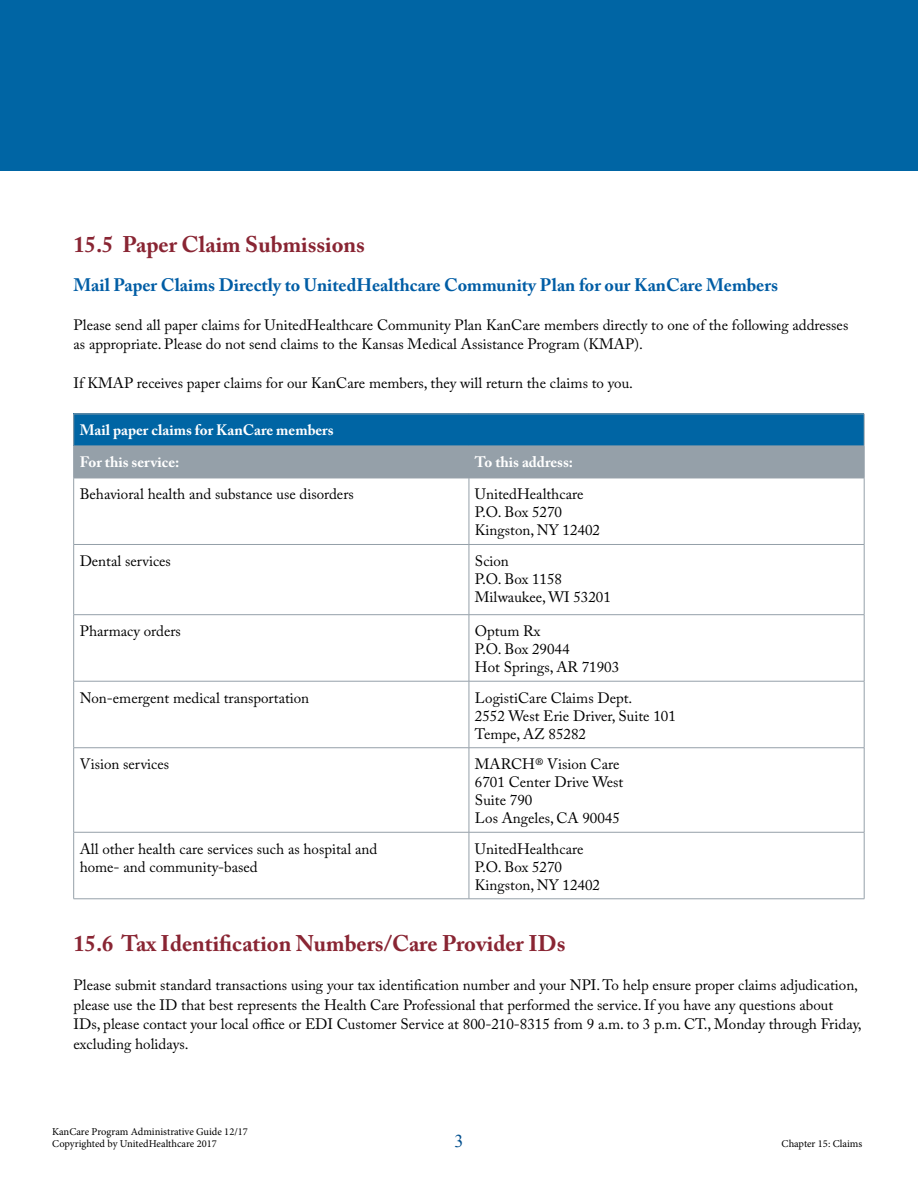
<style>
.page{position:relative;width:918px;height:1188px;background:#fff}
.page>*{position:absolute;margin:0;border:0;box-sizing:border-box;transform-origin:0 0}
.t1{font:700 22.5px "Adobe Caslon Pro";color:#892533}
.t2{font:700 18px "Adobe Caslon Pro";color:#005da5}
.t3{font:18px "Times New Roman";color:#004e8d}
.t4{font:15px/18px "Adobe Caslon Pro";color:#000}
.t5{font:700 15px/32.1px "Adobe Caslon Pro";color:#fff}
.t6{font:10.5px/12.6px "Minion Pro";color:#000}
</style>
<div class="page">
<div style="left:0;top:0;width:918px;height:171px;background:#0065a4"></div>
<div style="left:74px;top:414px;width:790px;height:32px;background:#0065a4"></div>
<div style="left:74px;top:447px;width:790px;height:31px;background:#95a0a9"></div>
<hr style="left:74px;top:414px;width:395px;height:1px;background:#95a0a9">
<hr style="left:73px;top:414px;width:1px;height:32px;background:#95a0a9">
<hr style="left:469px;top:414px;width:395px;height:1px;background:#95a0a9">
<hr style="left:864px;top:414px;width:1px;height:32px;background:#95a0a9">
<hr style="left:74px;top:446px;width:395px;height:1px;background:#95a0a9">
<hr style="left:73px;top:446px;width:1px;height:32px;background:#95a0a9">
<hr style="left:469px;top:446px;width:395px;height:1px;background:#95a0a9">
<hr style="left:469px;top:446px;width:1px;height:32px;background:#95a0a9">
<hr style="left:864px;top:446px;width:1px;height:32px;background:#95a0a9">
<hr style="left:74px;top:478px;width:395px;height:1px;background:#95a0a9">
<hr style="left:73px;top:478px;width:1px;height:66px;background:#95a0a9">
<hr style="left:469px;top:478px;width:395px;height:1px;background:#95a0a9">
<hr style="left:469px;top:478px;width:1px;height:66px;background:#95a0a9">
<hr style="left:864px;top:478px;width:1px;height:66px;background:#95a0a9">
<hr style="left:74px;top:544px;width:395px;height:1px;background:#95a0a9">
<hr style="left:73px;top:545px;width:1px;height:70px;background:#95a0a9">
<hr style="left:469px;top:544px;width:395px;height:1px;background:#95a0a9">
<hr style="left:469px;top:545px;width:1px;height:70px;background:#95a0a9">
<hr style="left:864px;top:545px;width:1px;height:70px;background:#95a0a9">
<hr style="left:74px;top:614px;width:395px;height:1px;background:#95a0a9">
<hr style="left:73px;top:615px;width:1px;height:66px;background:#95a0a9">
<hr style="left:469px;top:614px;width:395px;height:1px;background:#95a0a9">
<hr style="left:469px;top:615px;width:1px;height:66px;background:#95a0a9">
<hr style="left:864px;top:615px;width:1px;height:66px;background:#95a0a9">
<hr style="left:74px;top:681px;width:395px;height:1px;background:#95a0a9">
<hr style="left:73px;top:681px;width:1px;height:67px;background:#95a0a9">
<hr style="left:469px;top:681px;width:395px;height:1px;background:#95a0a9">
<hr style="left:469px;top:681px;width:1px;height:67px;background:#95a0a9">
<hr style="left:864px;top:681px;width:1px;height:67px;background:#95a0a9">
<hr style="left:74px;top:747px;width:395px;height:1px;background:#95a0a9">
<hr style="left:73px;top:748px;width:1px;height:84px;background:#95a0a9">
<hr style="left:469px;top:747px;width:395px;height:1px;background:#95a0a9">
<hr style="left:469px;top:748px;width:1px;height:84px;background:#95a0a9">
<hr style="left:864px;top:748px;width:1px;height:84px;background:#95a0a9">
<hr style="left:74px;top:832px;width:395px;height:1px;background:#95a0a9">
<hr style="left:73px;top:832px;width:1px;height:67px;background:#95a0a9">
<hr style="left:469px;top:832px;width:395px;height:1px;background:#95a0a9">
<hr style="left:469px;top:832px;width:1px;height:67px;background:#95a0a9">
<hr style="left:864px;top:832px;width:1px;height:67px;background:#95a0a9">
<hr style="left:74px;top:899px;width:395px;height:1px;background:#95a0a9">
<hr style="left:469px;top:899px;width:395px;height:1px;background:#95a0a9">
<h1 class="t1" style="left:74px;top:231px;width:293px">15.5 Paper Claim Submissions</h1>
<p class="t2" style="left:74px;top:274px;width:706px">Mail Paper Claims Directly to UnitedHealthcare Community Plan for our KanCare Members</p>
<p class="t4" style="left:74px;top:315px;width:776px;line-height:19.5px">Please send all paper claims for UnitedHealthcare Community Plan KanCare members directly to one of the following addresses as appropriate. Please do not send claims to the Kansas Medical Assistance Program (KMAP).</p>
<p class="t4" style="left:74px;top:374px;width:561px">If KMAP receives paper claims for our KanCare members, they will return the claims to you.</p>
<p class="t5" style="left:80px;top:414px;width:255px">Mail paper claims for KanCare members<br>For this service:</p>
<p class="t5" style="left:475px;top:446px;width:100px">To this address:</p>
<p class="t4" style="left:80px;top:485px;width:276px">Behavioral health and substance use disorders</p>
<p class="t4" style="left:475px;top:485px;width:127px">UnitedHealthcare<br>P.O. Box 5270<br>Kingston, NY 12402</p>
<p class="t4" style="left:80px;top:552px;width:93px">Dental services</p>
<p class="t4" style="left:475px;top:552px;width:138px">Scion<br>P.O. Box 1158<br>Milwaukee, WI 53201</p>
<p class="t4" style="left:80px;top:622px;width:103px">Pharmacy orders</p>
<p class="t4" style="left:475px;top:622px;width:146px">Optum Rx<br>P.O. Box 29044<br>Hot Springs, AR 71903</p>
<p class="t4" style="left:80px;top:689px;width:231px">Non-emergent medical transportation</p>
<p class="t4" style="left:475px;top:689px;width:202px">LogistiCare Claims Dept.<br>2552 West Erie Driver, Suite 101<br>Tempe, AZ 85282</p>
<p class="t4" style="left:80px;top:755px;width:91px">Vision services</p>
<p class="t4" style="left:475px;top:755px;width:150px">MARCH® Vision Care<br>6701 Center Drive West<br>Suite 790<br>Los Angeles, CA 90045</p>
<p class="t4" style="left:80px;top:840px;width:299px">All other health care services such as hospital and home- and community-based</p>
<p class="t4" style="left:475px;top:840px;width:127px">UnitedHealthcare<br>P.O. Box 5270<br>Kingston, NY 12402</p>
<h1 class="t1" style="left:74px;top:931px;width:494px">15.6 Tax Identification Numbers/Care Provider IDs</h1>
<p class="t4" style="left:74px;top:976px;width:790px;line-height:19.5px">Please submit standard transactions using your tax identification number and your NPI. To help ensure proper claims adjudication, please use the ID that best represents the Health Care Professional that performed the service. If you have any questions about IDs, please contact your local office or EDI Customer Service at 800-210-8315 from 9 a.m. to 3 p.m. CT., Monday through Friday, excluding holidays.</p>
<p class="t6" style="left:52px;top:1125px;width:197px">KanCare Program Administrative Guide 12/17<br>Copyrighted by UnitedHealthcare 2017</p>
<p class="t3" style="left:454px;top:1129px;width:10px">3</p>
<p class="t6" style="left:782px;top:1138px;width:82px">Chapter 15: Claims</p>
</div>
